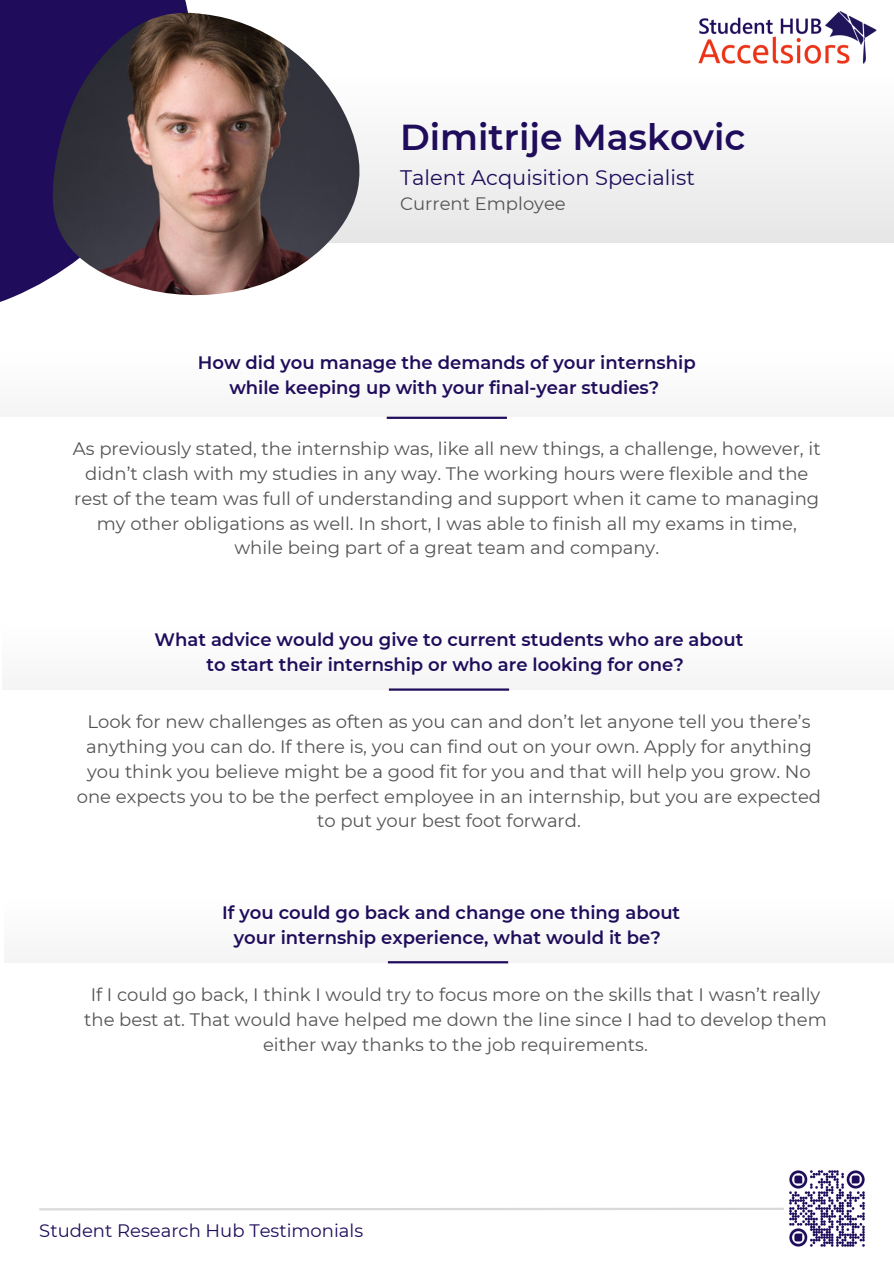
<style>
.page{position:relative;width:894px;height:1264px;background:#fff}
.page>*{position:absolute;margin:0;border:0;box-sizing:border-box;transform-origin:0 0}
.t1{font:600 36px "Montserrat";color:#1f0c5b}
.t2{font:21px "Montserrat";color:#1f0c5b}
.t3{font:18px/24.8px "Montserrat";color:#545454;text-align:center}
.t4{font:600 18px/24.8px "Montserrat";color:#1f0c5b;text-align:center}
.t5{font:18px "Montserrat";color:#1f0c5b}
</style>
<div class="page">
<svg style="left:39px;top:1207px;width:745px;height:4px"></svg>
<img style="left:789px;top:1170px;width:76px;height:77px">
<hr style="left:386px;top:416px;width:121px;height:3px;background:#1f0c5b">
<hr style="left:388px;top:961px;width:120px;height:2px;background:#1f0c5b">
<hr style="left:389px;top:688px;width:120px;height:2px;background:#1f0c5b">
<img style="left:698px;top:11px;width:179px;height:53px">
<div style="left:0;top:71px;width:893px;height:171px;background:#f3f3f3"></div>
<svg style="left:0;top:0;width:192px;height:302px;background:#322169"></svg>
<img style="left:53px;top:12px;width:306px;height:283px">
<p class="t1" style="left:400px;top:115px;width:347px">Dimitrije Maskovic</p>
<p class="t2" style="left:400px;top:165px;width:296px">Talent Acquisition Specialist</p>
<p class="t3" style="left:400px;top:191px;width:167px">Current Employee</p>
<h1 class="t4" style="left:198px;top:350px;width:499px">How did you manage the demands of your internship while keeping up with your final-year studies?</h1>
<h2 class="t3" style="left:73px;top:436px;width:749px">As previously stated, the internship was, like all new things, a challenge, however, it didn’t clash with my studies in any way. The working hours were flexible and the rest of the team was full of understanding and support when it came to managing my other obligations as well. In short, I was able to finish all my exams in time, while being part of a great team and company.</h2>
<p class="t4" style="left:154px;top:627px;width:590px">What advice would you give to current students who are about to start their internship or who are looking for one?</p>
<h2 class="t3" style="left:77px;top:709px;width:745px">Look for new challenges as often as you can and don’t let anyone tell you there’s anything you can do. If there is, you can find out on your own. Apply for anything you think you believe might be a good fit for you and that will help you grow. No one expects you to be the perfect employee in an internship, but you are expected to put your best foot forward.</h2>
<p class="t4" style="left:222px;top:900px;width:459px">If you could go back and change one thing about your internship experience, what would it be?</p>
<h2 class="t3" style="left:84px;top:982px;width:744px">If I could go back, I think I would try to focus more on the skills that I wasn’t really the best at. That would have helped me down the line since I had to develop them either way thanks to the job requirements.</h2>
<p class="t5" style="left:39px;top:1219px;width:325px">Student Research Hub Testimonials</p>
</div>
